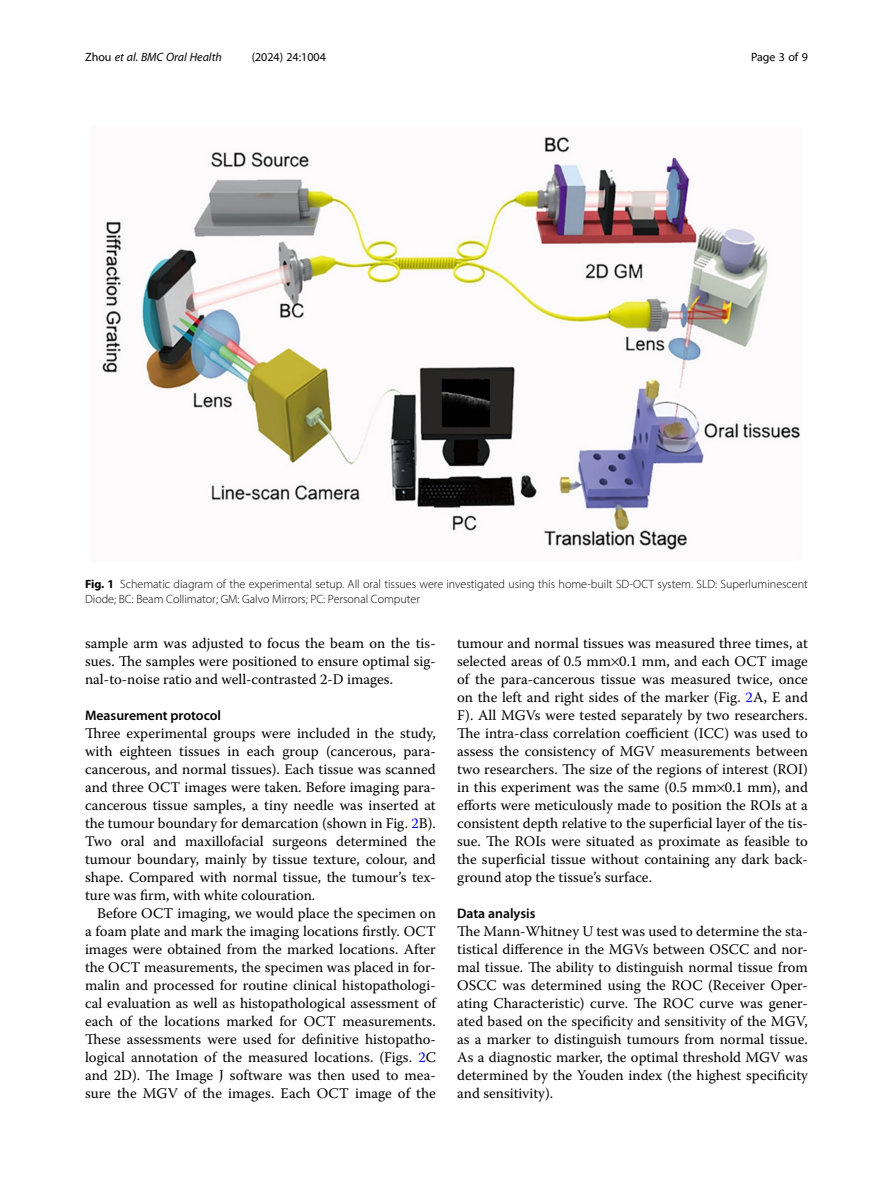
<style>
.page{position:relative;width:893px;height:1191px;background:#fff}
.page>*{position:absolute;margin:0;border:0;box-sizing:border-box;transform-origin:0 0}
.Body_Text_Indent{font:14.7px/18px "Warnock Pro";color:#000;text-align:justify}
.Body_Text{font:14.7px/18px "Warnock Pro";color:#000;text-align:justify}
.Head_2{font:600 13.8px "Myriad Pro";color:#000}
.Figure_Caption{font:300 12px/15px "Myriad Pro";color:#000}
.t1{font:italic 12px "Myriad Pro";color:#000}
.t2{font:12px "Myriad Pro";color:#000}
.s1{font-style:normal}
.s2{font-weight:700}
.s3{color:#00f}
</style>
<div class="page">
<img style="left:102px;top:137px;width:699px;height:413px">
<p class="t1" style="left:85px;top:50px;width:138px"><span class="s1">Zhou</span> et al. BMC Oral Health</p>
<p class="t2" style="left:252px;top:50px;width:76px">(2024) 24:1004</p>
<p class="t2" style="left:751px;top:50px;width:58px">Page 3 of 9</p>
<p class="Figure_Caption" style="left:85px;top:576px;width:724px"><span class="s2">Fig. 1</span> Schematic diagram of the experimental setup. All oral tissues were investigated using this home-built SD-OCT system. SLD: Superluminescent<br>Diode; BC: Beam Collimator; GM: Galvo Mirrors; PC: Personal Computer</p>
<p class="Body_Text_Indent" style="left:85px;top:634px;width:352px">sample arm was adjusted to focus the beam on the tis&shy;sues. The samples were positioned to ensure optimal sig&shy;nal-to-noise ratio and well-contrasted 2-D images.</p>
<p class="Head_2" style="left:85px;top:707px;width:138px">Measurement protocol</p>
<p class="Body_Text" style="left:85px;top:724px;width:352px">Three experimental groups were included in the study, with eighteen tissues in each group (cancerous, para&shy;cancerous, and normal tissues). Each tissue was scanned and three OCT images were taken. Before imaging para&shy;cancerous tissue samples, a tiny needle was inserted at the tumour boundary for demarcation (shown in Fig. <span class="s3">2</span>B).<br>Two oral and maxillofacial surgeons determined the tumour boundary, mainly by tissue texture, colour, and shape. Compared with normal tissue, the tumour’s tex&shy;ture was firm, with white colouration.</p>
<p class="Body_Text_Indent" style="left:85px;top:904px;width:352px;text-indent:12px">Before OCT imaging, we would place the specimen on a foam plate and mark the imaging locations firstly. OCT images were obtained from the marked locations. After the OCT measurements, the specimen was placed in for&shy;malin and processed for routine clinical histopathologi&shy;cal evaluation as well as histopathological assessment of each of the locations marked for OCT measurements.<br>These assessments were used for definitive histopatho&shy;logical annotation of the measured locations. (Figs. <span class="s3">2</span>C and 2D). The Image J software was then used to mea&shy;sure the MGV of the images. Each OCT image of the</p>
<p class="Body_Text_Indent" style="left:457px;top:634px;width:352px">tumour and normal tissues was measured three times, at selected areas of 0.5 mm 0.1 mm, and each OCT image of the para-cancerous tissue was measured twice, once on the left and right sides of the marker (Fig. <span class="s3">2</span>A, E and F). All MGVs were tested separately by two researchers.<br>The intra-class correlation coefficient (ICC) was used to assess the consistency of MGV measurements between two researchers. The size of the regions of interest (ROI) in this experiment was the same (0.5 mm 0.1 mm), and efforts were meticulously made to position the ROIs at a consistent depth relative to the superficial layer of the tis&shy;sue. The ROIs were situated as proximate as feasible to the superficial tissue without containing any dark back&shy;ground atop the tissue’s surface.</p>
<p class="Head_2" style="left:457px;top:905px;width:80px">Data analysis</p>
<p class="Body_Text" style="left:457px;top:922px;width:352px">The Mann-Whitney U test was used to determine the sta&shy;tistical difference in the MGVs between OSCC and nor&shy;mal tissue. The ability to distinguish normal tissue from OSCC was determined using the ROC (Receiver Oper&shy;ating Characteristic) curve. The ROC curve was gener&shy;ated based on the specificity and sensitivity of the MGV, as a marker to distinguish tumours from normal tissue.<br>As a diagnostic marker, the optimal threshold MGV was determined by the Youden index (the highest specificity and sensitivity).</p>
</div>
